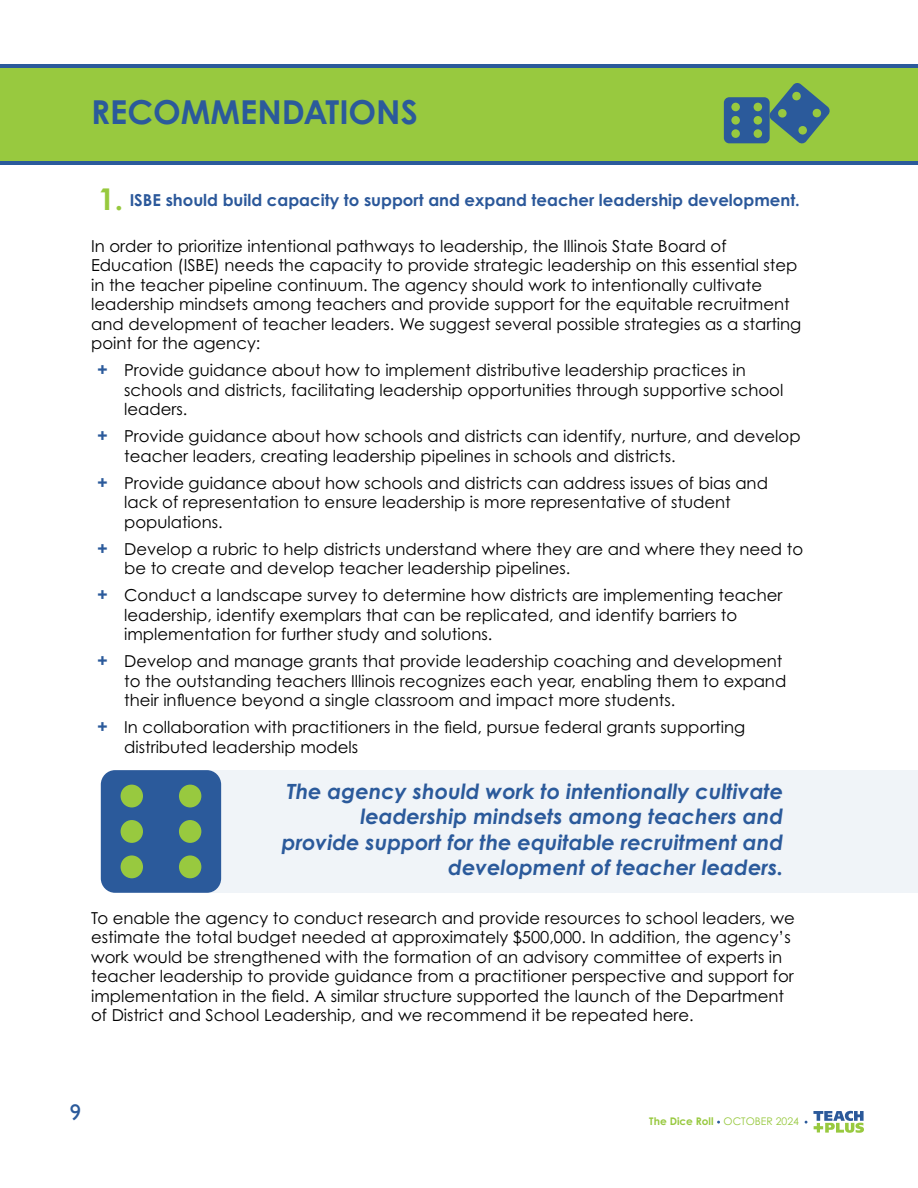
<style>
.page{position:relative;width:918px;height:1188px;background:#fff}
.page>*{position:absolute;margin:0;border:0;box-sizing:border-box;transform-origin:0 0}
.t1{font:700 33px "Century Gothic Pro";color:#2b5a9b}
.t2{font:22.5px "Gill Sans";color:#2b5a9b}
.t3{font:italic 700 21px/25.2px "Century Gothic Pro";color:#2b5a9b;text-align:right}
.t4{font:16.5px/19.5px "Century Gothic Pro";color:#000}
.t5{font:700 16.5px "Century Gothic Pro";color:#2b589a}
.t6{font:700 10.5px "Century Gothic Pro";color:#98c940}
.s1{font-size:30px;color:#97c93e}
.s2{font-weight:700;font-size:18px;color:#2b5a9b}
.s3{font-weight:400}
</style>
<div class="page">
<svg style="left:813px;top:1111px;width:51px;height:22px"></svg>
<div style="left:193px;top:770px;width:725px;height:123px;background:#f0f4f8"></div>
<div style="left:0;top:66px;width:918px;height:95px;background:#98c93f"></div>
<hr style="left:0;top:161px;width:918px;height:3px;background:#2b5a9b">
<hr style="left:0;top:64px;width:918px;height:4px;background:#2b5a9b">
<div style="left:724px;top:97px;width:46px;height:46px;background:#2b5a9b;border-radius:5px"></div>
<div style="left:731px;top:103px;width:9px;height:8px;background:#98c93f;border-radius:50%"></div>
<div style="left:731px;top:116px;width:9px;height:9px;background:#98c93f;border-radius:50%"></div>
<div style="left:731px;top:129px;width:9px;height:9px;background:#98c93f;border-radius:50%"></div>
<div style="left:754px;top:103px;width:8px;height:8px;background:#98c93f;border-radius:50%"></div>
<div style="left:754px;top:116px;width:8px;height:9px;background:#98c93f;border-radius:50%"></div>
<div style="left:754px;top:129px;width:8px;height:9px;background:#98c93f;border-radius:50%"></div>
<svg style="left:769px;top:83px;width:61px;height:61px"></svg>
<div style="left:101px;top:770px;width:120px;height:123px;background:#2b5a9b;border-radius:14px"></div>
<div style="left:121px;top:785px;width:22px;height:22px;background:#98c93f;border-radius:50%"></div>
<div style="left:121px;top:820px;width:22px;height:23px;background:#98c93f;border-radius:50%"></div>
<div style="left:121px;top:855px;width:22px;height:23px;background:#98c93f;border-radius:50%"></div>
<div style="left:179px;top:785px;width:22px;height:22px;background:#98c93f;border-radius:50%"></div>
<div style="left:179px;top:820px;width:22px;height:23px;background:#98c93f;border-radius:50%"></div>
<div style="left:179px;top:855px;width:22px;height:23px;background:#98c93f;border-radius:50%"></div>
<h1 class="t1" style="left:91px;top:92px;width:328px">RECOMMENDATIONS</h1>
<p class="t5" style="left:98px;top:190px;width:703px"><span class="s1">1.</span> ISBE should build capacity to support and expand teacher leadership development.</p>
<p class="t4" style="left:91px;top:236px;width:712px">In order to prioritize intentional pathways to leadership, the Illinois State Board of Education (ISBE) needs the capacity to provide strategic leadership on this essential step in the teacher pipeline continuum. The agency should work to intentionally cultivate leadership mindsets among teachers and provide support for the equitable recruitment and development of teacher leaders. We suggest several possible strategies as a starting point for the agency:</p>
<p class="t4" style="left:124px;top:360px;width:661px;text-indent:-27px"><span class="s2">+</span> Provide guidance about how to implement distributive leadership practices in schools and districts, facilitating leadership opportunities through supportive school leaders.</p>
<p class="t4" style="left:124px;top:426px;width:678px;text-indent:-27px"><span class="s2">+</span> Provide guidance about how schools and districts can identify, nurture, and develop teacher leaders, creating leadership pipelines in schools and districts.</p>
<p class="t4" style="left:124px;top:473px;width:645px;text-indent:-27px"><span class="s2">+</span> Provide guidance about how schools and districts can address issues of bias and lack of representation to ensure leadership is more representative of student populations.</p>
<p class="t4" style="left:124px;top:539px;width:681px;text-indent:-27px"><span class="s2">+</span> Develop a rubric to help districts understand where they are and where they need to be to create and develop teacher leadership pipelines.</p>
<p class="t4" style="left:124px;top:585px;width:660px;text-indent:-27px"><span class="s2">+</span> Conduct a landscape survey to determine how districts are implementing teacher leadership, identify exemplars that can be replicated, and identify barriers to implementation for further study and solutions.</p>
<p class="t4" style="left:124px;top:651px;width:664px;text-indent:-27px"><span class="s2">+</span> Develop and manage grants that provide leadership coaching and development to the outstanding teachers Illinois recognizes each year, enabling them to expand their influence beyond a single classroom and impact more students.</p>
<p class="t4" style="left:124px;top:717px;width:623px;text-indent:-27px"><span class="s2">+</span> In collaboration with practitioners in the field, pursue federal grants supporting distributed leadership models</p>
<p class="t3" style="left:282px;top:779px;width:503px">The agency should work to intentionally cultivate leadership mindsets among teachers and provide support for the equitable recruitment and development of teacher leaders.</p>
<p class="t4" style="left:91px;top:908px;width:705px">To enable the agency to conduct research and provide resources to school leaders, we estimate the total budget needed at approximately $500,000. In addition, the agency’s work would be strengthened with the formation of an advisory committee of experts in teacher leadership to provide guidance from a practitioner perspective and support for implementation in the field. A similar structure supported the launch of the Department of District and School Leadership, and we recommend it be repeated here.</p>
<h2 class="t2" style="left:70px;top:1099px;width:13px">9</h2>
<p class="t6" style="left:649px;top:1115px;width:151px">The Dice Roll <span class="s3">OCTOBER 2024</span></p>
</div>
